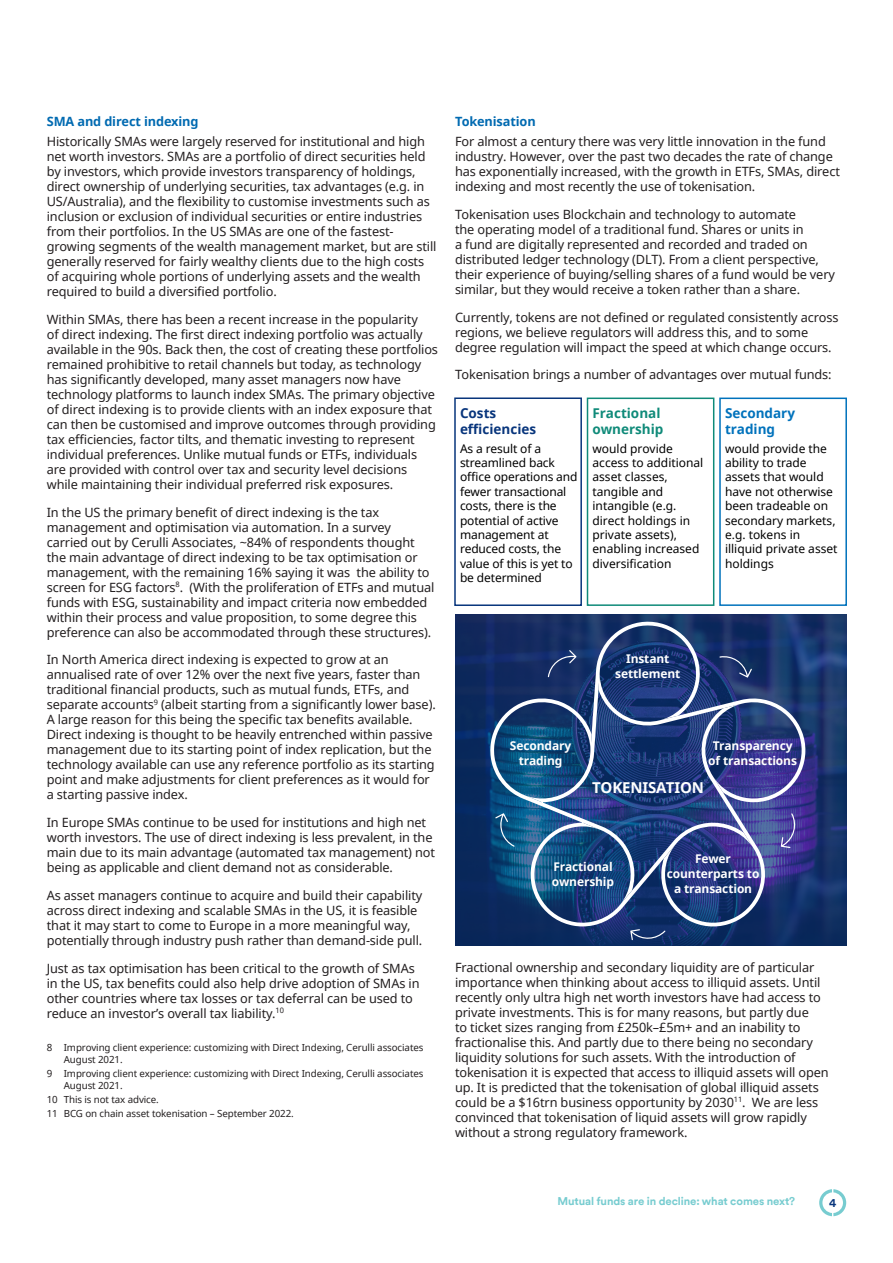
<style>
.page{position:relative;width:893px;height:1263px;background:#fff}
.page>*{position:absolute;margin:0;border:0;box-sizing:border-box;transform-origin:0 0}
._9_5_11_Body_Text_Bl{font:700 15px "Noto Sans";letter-spacing:-.01em;color:#fff}
.t1{font:700 13.5px/16.2px "Noto Sans";color:#0f8a79}
.t2{font:700 13.5px/16.2px "Noto Sans";color:#08357c}
.t3{font:700 13.5px/16.2px "Noto Sans";color:#0072bc}
._8_5_10_Body_Text_Bl{font:12.75px/15px "Noto Sans";letter-spacing:-.01em;color:#231f20}
._8_5_10_Sub_Head_Bod{font:700 12.75px "Noto Sans";letter-spacing:-.01em;color:#006ab1}
.t4{font:12px/14.4px "Noto Sans";color:#000}
._9_5_11_Body_Text_Bl-2{font:700 12px/15px "Noto Sans";letter-spacing:-.01em;color:#fff;text-align:center}
.t5{font:700 11.25px "Schroders Circular TT";letter-spacing:-.01em;color:#77ccd0}
.t6{font:700 11.25px "Schroders Circular TT";color:#08357c}
._6_5_8_Footnote{font:9.75px/12px "Noto Sans";letter-spacing:-.01em;color:#231f20}
</style>
<div class="page">
<div style="left:454px;top:397px;width:128px;height:209px;border:2px solid #08357c"></div>
<div style="left:587px;top:398px;width:127px;height:208px;border:2px solid #0f8a79"></div>
<div style="left:719px;top:398px;width:128px;height:208px;border:2px solid #0072bc"></div>
<svg style="left:455px;top:614px;width:392px;height:332px;background:#132e65"></svg>
<svg style="left:489px;top:619px;width:317px;height:322px;background:#2a4780"></svg>
<svg style="left:819px;top:1189px;width:27px;height:27px"></svg>
<p class="_8_5_10_Sub_Head_Bod" style="left:47px;top:113px;width:153px">SMA and direct indexing</p>
<p class="_8_5_10_Body_Text_Bl" style="left:47px;top:134px;width:391px">Historically SMAs were largely reserved for institutional and high net worth investors. SMAs are a portfolio of direct securities held by investors, which provide investors transparency of holdings, direct ownership of underlying securities, tax advantages (e.g. in US/Australia), and the flexibility to customise investments such as inclusion or exclusion of individual securities or entire industries from their portfolios. In the US SMAs are one of the fastest&shy;growing segments of the wealth management market, but are still generally reserved for fairly wealthy clients due to the high costs of acquiring whole portions of underlying assets and the wealth required to build a diversified portfolio.</p>
<p class="_8_5_10_Body_Text_Bl" style="left:47px;top:311px;width:393px">Within SMAs, there has been a recent increase in the popularity<br>of direct indexing. The first direct indexing portfolio was actually available in the 90s. Back then, the cost of creating these portfolios remained prohibitive to retail channels but today, as technology has significantly developed, many asset managers now have technology platforms to launch index SMAs. The primary objective of direct indexing is to provide clients with an index exposure that can then be customised and improve outcomes through providing tax efficiencies, factor tilts, and thematic investing to represent individual preferences. Unlike mutual funds or ETFs, individuals are provided with control over tax and security level decisions while maintaining their individual preferred risk exposures.</p>
<p class="_8_5_10_Body_Text_Bl" style="left:47px;top:504px;width:389px">In the US the primary benefit of direct indexing is the tax management and optimisation via automation. In a survey carried out by Cerulli Associates, ~84% of respondents thought the main advantage of direct indexing to be tax optimisation or management, with the remaining 16% saying it was the ability to screen for ESG factors<sup>8</sup>. (With the proliferation of ETFs and mutual funds with ESG, sustainability and impact criteria now embedded within their process and value proposition, to some degree this preference can also be accommodated through these structures).</p>
<p class="_8_5_10_Body_Text_Bl" style="left:47px;top:652px;width:391px">In North America direct indexing is expected to grow at an annualised rate of over 12% over the next five years, faster than traditional financial products, such as mutual funds, ETFs, and separate accounts<sup>9</sup> (albeit starting from a significantly lower base).<br>A large reason for this being the specific tax benefits available.<br>Direct indexing is thought to be heavily entrenched within passive management due to its starting point of index replication, but the technology available can use any reference portfolio as its starting point and make adjustments for client preferences as it would for a starting passive index.</p>
<p class="_8_5_10_Body_Text_Bl" style="left:47px;top:815px;width:390px">In Europe SMAs continue to be used for institutions and high net worth investors. The use of direct indexing is less prevalent, in the main due to its main advantage (automated tax management) not being as applicable and client demand not as considerable.</p>
<p class="_8_5_10_Body_Text_Bl" style="left:47px;top:887px;width:377px">As asset managers continue to acquire and build their capability across direct indexing and scalable SMAs in the US, it is feasible that it may start to come to Europe in a more meaningful way, potentially through industry push rather than demand-side pull.</p>
<p class="_8_5_10_Body_Text_Bl" style="left:47px;top:960px;width:374px">Just as tax optimisation has been critical to the growth of SMAs in the US, tax benefits could also help drive adoption of SMAs in other countries where tax losses or tax deferral can be used to reduce an investor’s overall tax liability.<sup>10</sup></p>
<p class="_6_5_8_Footnote" style="left:64px;top:1041px;width:361px;text-indent:-17px">8 Improving client experience: customizing with Direct Indexing, Cerulli associates<br>August 2021.</p>
<p class="_6_5_8_Footnote" style="left:64px;top:1067px;width:361px;text-indent:-17px">9 Improving client experience: customizing with Direct Indexing, Cerulli associates<br>August 2021.</p>
<p class="_6_5_8_Footnote" style="left:47px;top:1093px;width:114px">10 This is not tax advice.</p>
<p class="_6_5_8_Footnote" style="left:47px;top:1107px;width:249px">11 BCG on chain asset tokenisation – September 2022.</p>
<p class="_8_5_10_Sub_Head_Bod" style="left:455px;top:113px;width:82px">Tokenisation</p>
<p class="_8_5_10_Body_Text_Bl" style="left:455px;top:134px;width:386px">For almost a century there was very little innovation in the fund industry. However, over the past two decades the rate of change has exponentially increased, with the growth in ETFs, SMAs, direct indexing and most recently the use of tokenisation.</p>
<p class="_8_5_10_Body_Text_Bl" style="left:455px;top:206px;width:381px">Tokenisation uses Blockchain and technology to automate<br>the operating model of a traditional fund. Shares or units in<br>a fund are digitally represented and recorded and traded on distributed ledger technology (DLT). From a client perspective, their experience of buying/selling shares of a fund would be very similar, but they would receive a token rather than a share.</p>
<p class="_8_5_10_Body_Text_Bl" style="left:455px;top:309px;width:385px">Currently, tokens are not defined or regulated consistently across regions, we believe regulators will address this, and to some degree regulation will impact the speed at which change occurs.</p>
<p class="_8_5_10_Body_Text_Bl" style="left:455px;top:367px;width:378px">Tokenisation brings a number of advantages over mutual funds:</p>
<p class="t2" style="left:460px;top:404px;width:78px">Costs efficiencies</p>
<p class="t4" style="left:460px;top:441px;width:119px">As a result of a streamlined back office operations and fewer transactional costs, there is the potential of active management at reduced costs, the value of this is yet to be determined</p>
<p class="t1" style="left:592px;top:404px;width:73px">Fractional ownership</p>
<p class="t4" style="left:592px;top:441px;width:112px">would provide access to additional asset classes, tangible and intangible (e.g. direct holdings in private assets), enabling increased diversification</p>
<p class="t3" style="left:725px;top:404px;width:72px">Secondary trading</p>
<p class="t4" style="left:725px;top:441px;width:114px">would provide the ability to trade assets that would have not otherwise been tradeable on secondary markets, e.g. tokens in illiquid private asset holdings</p>
<p class="_9_5_11_Body_Text_Bl-2" style="left:615px;top:650px;width:67px">Instant settlement</p>
<p class="_9_5_11_Body_Text_Bl-2" style="left:510px;top:737px;width:63px">Secondary trading</p>
<p class="_9_5_11_Body_Text_Bl-2" style="left:708px;top:737px;width:90px">Transparency of transactions</p>
<p class="_9_5_11_Body_Text_Bl" style="left:592px;top:777px;width:113px">TOKENISATION</p>
<p class="_9_5_11_Body_Text_Bl-2" style="left:552px;top:859px;width:64px;text-align:left">Fractional ownership</p>
<p class="_9_5_11_Body_Text_Bl-2" style="left:667px;top:851px;width:94px">Fewer counterparts to a transaction</p>
<p class="_8_5_10_Body_Text_Bl" style="left:455px;top:959px;width:375px">Fractional ownership and secondary liquidity are of particular importance when thinking about access to illiquid assets. Until recently only ultra high net worth investors have had access to private investments. This is for many reasons, but partly due<br>to ticket sizes ranging from £250k–£5m+ and an inability to fractionalise this. And partly due to there being no secondary liquidity solutions for such assets. With the introduction of tokenisation it is expected that access to illiquid assets will open up. It is predicted that the tokenisation of global illiquid assets could be a $16trn business opportunity by 2030<sup>11</sup>. We are less convinced that tokenisation of liquid assets will grow rapidly without a strong regulatory framework.</p>
<p class="t5" style="left:557px;top:1194px;width:239px">Mutual funds are in decline: what comes next?</p>
<p class="t6" style="left:829px;top:1195px;width:9px">4</p>
</div>
